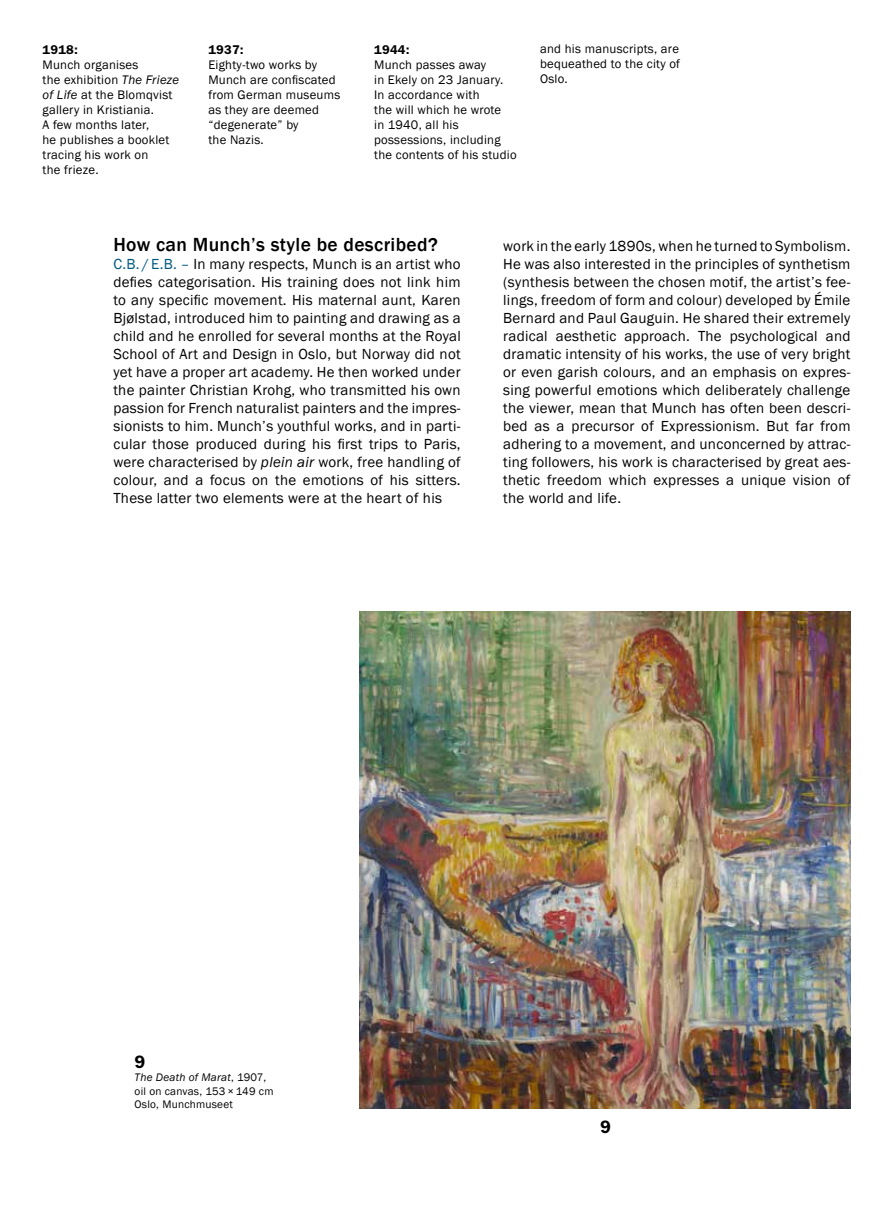
<style>
.page{position:relative;width:893px;height:1212px;background:#fff}
.page>*{position:absolute;margin:0;border:0;box-sizing:border-box;transform-origin:0 0}
.t1{font:500 19.5px "Franklin Gothic";letter-spacing:.02em;color:#000}
.t2{font:600 18px "Franklin Gothic";color:#000}
.t3{font:15px/18px "Franklin Gothic";letter-spacing:.02em;color:#000;text-align:justify}
.t4{font:12.75px/15px "Franklin Gothic";letter-spacing:.02em;color:#000}
.t5{font:600 12.75px "Franklin Gothic";letter-spacing:.02em;color:#000}
.t6{font:11.25px/13.5px "Franklin Gothic";letter-spacing:.02em;color:#000}
.s1{font-style:italic}
.s2{color:#005a80}
</style>
<div class="page">
<img style="left:360px;top:611px;width:491px;height:497px">
<p class="t5" style="left:43px;top:42px;width:37px">1918:</p>
<p class="t4" style="left:43px;top:58px;width:138px">Munch organises<br>the exhibition <span class="s1">The Frieze of Life</span> at the Blomqvist gallery in Kristiania.<br>A few months later,<br>he publishes a booklet tracing his work on<br>the frieze.</p>
<p class="t5" style="left:208px;top:42px;width:37px">1937:</p>
<p class="t4" style="left:208px;top:58px;width:133px">Eighty-two works by<br>Munch are confiscated from German museums as they are deemed “degenerate” by<br>the Nazis.</p>
<p class="t5" style="left:374px;top:42px;width:37px">1944:</p>
<p class="t4" style="left:374px;top:58px;width:144px">Munch passes away<br>in Ekely on 23 January.<br>In accordance with<br>the will which he wrote<br>in 1940, all his possessions, including the contents of his studio</p>
<p class="t4" style="left:540px;top:42px;width:141px;text-align:justify">and his manuscripts, are bequeathed to the city of Oslo.</p>
<h1 class="t1" style="left:113px;top:233px;width:326px">How can Munch’s style be described?</h1>
<p class="t3" style="left:113px;top:256px;width:349px"><span class="s2">C.B. / E.B. –</span> In many respects, Munch is an artist who defies categorisation. His training does not link him to any specific movement. His maternal aunt, Karen Bjølstad, introduced him to painting and drawing as a child and he enrolled for several months at the Royal School of Art and Design in Oslo, but Norway did not yet have a proper art academy. He then worked under the painter Christian Krohg, who transmitted his own passion for French naturalist painters and the impres&shy;sionists to him. Munch’s youthful works, and in parti&shy;cular those produced during his first trips to Paris, were characterised by <span class="s1">plein air</span> work, free handling of colour, and a focus on the emotions of his sitters.<br>These latter two elements were at the heart of his</p>
<p class="t3" style="left:503px;top:238px;width:349px">work in the early 1890s, when he turned to Symbolism.<br>He was also interested in the principles of synthetism (synthesis between the chosen motif, the artist’s fee&shy;lings, freedom of form and colour) developed by Émile Bernard and Paul Gauguin. He shared their extremely radical aesthetic approach. The psychological and dramatic intensity of his works, the use of very bright or even garish colours, and an emphasis on expres&shy;sing powerful emotions which deliberately challenge the viewer, mean that Munch has often been descri&shy;bed as a precursor of Expressionism. But far from adhering to a movement, and unconcerned by attrac&shy;ting followers, his work is characterised by great aes&shy;thetic freedom which expresses a unique vision of the world and life.</p>
<p class="t2" style="left:135px;top:1051px;width:12px">9</p>
<p class="t6" style="left:135px;top:1071px;width:140px"><span class="s1">The Death of Marat</span>, 1907, oil on canvas, 153 × 149 cm<br>Oslo, Munchmuseet</p>
<p class="t2" style="left:600px;top:1116px;width:12px">9</p>
</div>
